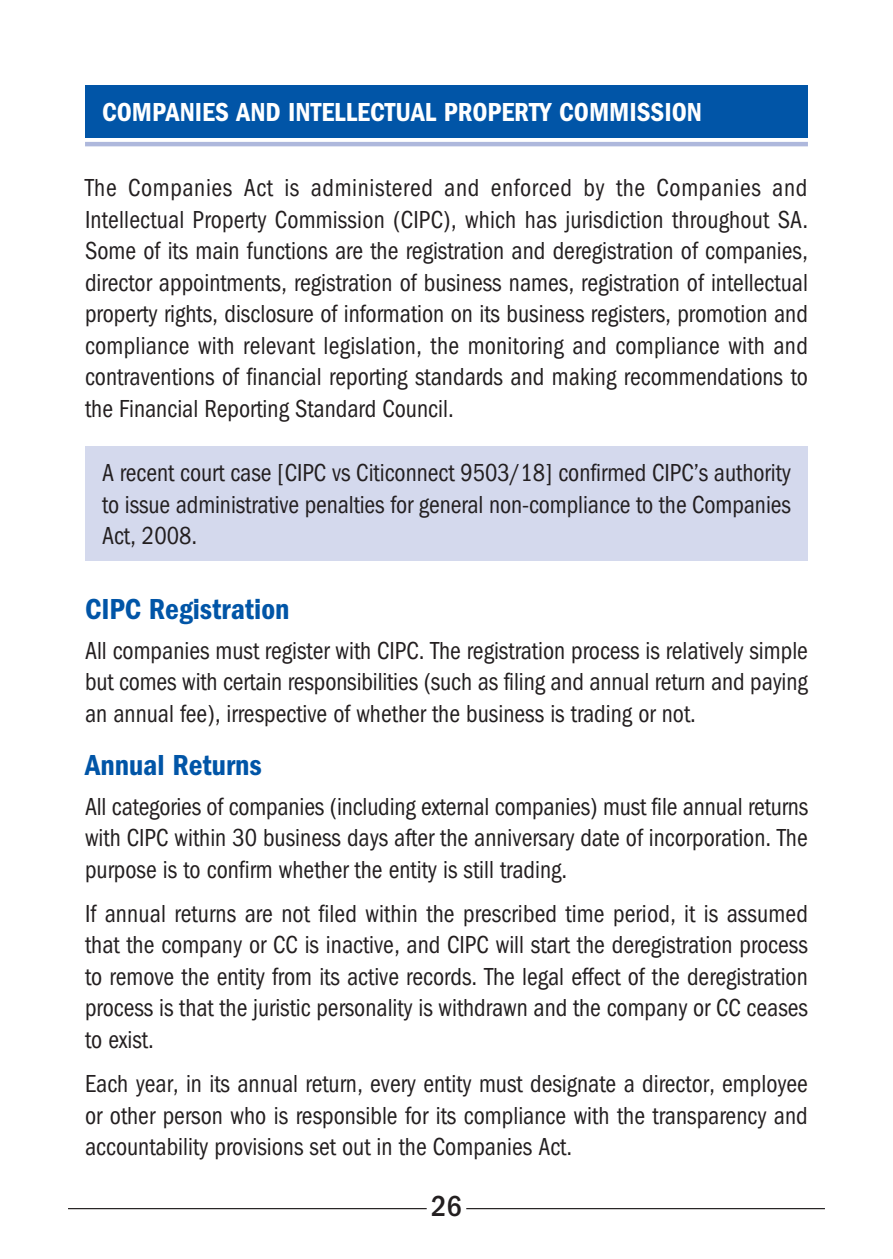
<style>
.page{position:relative;width:893px;height:1259px;background:#fff}
.page>*{position:absolute;margin:0;border:0;box-sizing:border-box;transform-origin:0 0}
.t1{font:30px "ITC Franklin Gothic Std Dm Cd";color:#0155a7}
.t2{font:500 condensed 30px "ITC Franklin Gothic Std";color:#231f20}
.t3{font:27px "ITC Franklin Gothic Std Dm Cd";color:#fff}
.t4{font:condensed 25.5px/31.5px "ITC Franklin Gothic Std";color:#231f20;text-align:justify;scale:.95 1}
</style>
<div class="page">
<hr style="left:68px;top:1208px;width:359px;height:1px;background:#231f20">
<hr style="left:466px;top:1208px;width:359px;height:1px;background:#231f20">
<div style="left:85px;top:85px;width:723px;height:53px;background:#0155a7"></div>
<hr style="left:85px;top:142px;width:723px;height:4px;background:#aeb8dc">
<div style="left:85px;top:447px;width:723px;height:114px;background:#d4d9ed"></div>
<p class="t3" style="left:102px;top:96px;width:602px">COMPANIES AND INTELLECTUAL PROPERTY COMMISSION</p>
<p class="t4" style="left:85px;top:172px;width:763px">The Companies Act is administered and enforced by the Companies and Intellectual Property Commission (CIPC), which has jurisdiction throughout SA.<br>Some of its main functions are the registration and deregistration of companies, director appointments, registration of business names, registration of intellectual property rights, disclosure of information on its business registers, promotion and compliance with relevant legislation, the monitoring and compliance with and contraventions of financial reporting standards and making recommendations to the Financial Reporting Standard Council.</p>
<p class="t4" style="left:102px;top:457px;width:727px">A recent court case [CIPC vs Citiconnect 9503/18] confirmed CIPC’s authority to issue administrative penalties for general non-compliance to the Companies Act, 2008.</p>
<p class="t1" style="left:85px;top:591px;width:206px">CIPC Registration</p>
<p class="t4" style="left:85px;top:634px;width:762px">All companies must register with CIPC. The registration process is relatively simple but comes with certain responsibilities (such as filing and annual return and paying an annual fee), irrespective of whether the business is trading or not.</p>
<p class="t1" style="left:85px;top:747px;width:178px">Annual Returns</p>
<p class="t4" style="left:85px;top:790px;width:763px">All categories of companies (including external companies) must file annual returns with CIPC within 30 business days after the anniversary date of incorporation. The purpose is to confirm whether the entity is still trading.</p>
<p class="t4" style="left:85px;top:898px;width:762px">If annual returns are not filed within the prescribed time period, it is assumed that the company or CC is inactive, and CIPC will start the deregistration process to remove the entity from its active records. The legal effect of the deregistration process is that the juristic personality is withdrawn and the company or CC ceases to exist.</p>
<p class="t4" style="left:85px;top:1068px;width:762px">Each year, in its annual return, every entity must designate a director, employee or other person who is responsible for its compliance with the transparency and accountability provisions set out in the Companies Act.</p>
<p class="t2" style="left:431px;top:1189px;width:32px">26</p>
</div>
